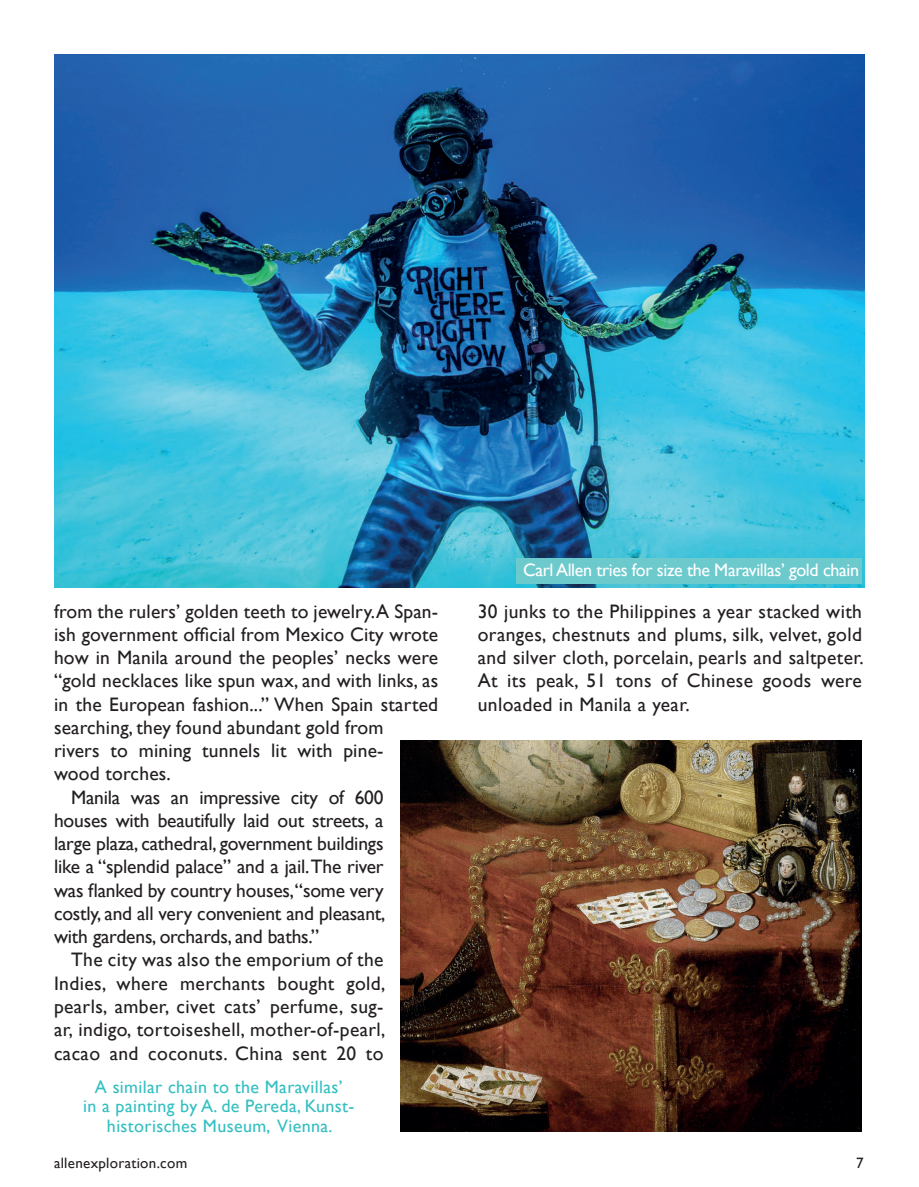
<style>
.page{position:relative;width:919px;height:1187px;background:#fff}
.page>*{position:absolute;margin:0;border:0;box-sizing:border-box;transform-origin:0 0}
.t1{font:19.5px/23.2px "Gill Sans";letter-spacing:.01em;color:#231f20;text-align:justify}
.t2{font:19.5px "Gill Sans";letter-spacing:-.01em;color:#231f20}
.t3{font:18px/19.5px "Gill Sans";letter-spacing:.02em;color:#35bfc1;text-align:center}
.t4{font:18px "Gill Sans";letter-spacing:-.02em;color:#fff}
.t5{font:15px "Gill Sans";letter-spacing:.02em;color:#231f20}
</style>
<div class="page">
<img style="left:54px;top:54px;width:810px;height:533px">
<img style="left:400px;top:740px;width:461px;height:391px">
<div style="left:516px;top:558px;width:345px;height:26px;background:#6cc9cc"></div>
<p class="t1" style="left:54px;top:599px;width:385px">from the rulers’ golden teeth to jewelry.A Span-</p>
<p class="t1" style="left:54px;top:622px;width:385px">ish government official from Mexico City wrote</p>
<p class="t1" style="left:54px;top:645px;width:385px">how in Manila around the peoples’ necks were</p>
<p class="t1" style="left:54px;top:669px;width:385px">“gold necklaces like spun wax, and with links, as</p>
<p class="t1" style="left:54px;top:692px;width:385px">in the European fashion...” When Spain started</p>
<p class="t1" style="left:54px;top:715px;width:331px">searching, they found abundant gold from</p>
<p class="t1" style="left:54px;top:738px;width:331px">rivers to mining tunnels lit with pine-</p>
<p class="t1" style="left:54px;top:762px;width:118px">wood torches.</p>
<p class="t2" style="left:71px;top:785px;width:314px">Manila was an impressive city of 600</p>
<p class="t2" style="left:54px;top:808px;width:331px">houses with beautifully laid out streets, a</p>
<p class="t2" style="left:54px;top:832px;width:331px">large plaza, cathedral, government buildings</p>
<p class="t2" style="left:54px;top:855px;width:331px">like a “splendid palace” and a jail. The river</p>
<p class="t2" style="left:54px;top:878px;width:331px">was flanked by country houses,“some very</p>
<p class="t2" style="left:54px;top:901px;width:333px">costly, and all very convenient and pleasant,</p>
<p class="t2" style="left:54px;top:925px;width:266px">with gardens, orchards, and baths.”</p>
<p class="t1" style="left:71px;top:948px;width:314px">The city was also the emporium of the</p>
<p class="t1" style="left:54px;top:971px;width:333px">Indies, where merchants bought gold,</p>
<p class="t1" style="left:54px;top:994px;width:331px">pearls, amber, civet cats’ perfume, sug-</p>
<p class="t1" style="left:54px;top:1017px;width:333px">ar, indigo, tortoiseshell, mother-of-pearl,</p>
<p class="t1" style="left:54px;top:1040px;width:331px">cacao and coconuts. China sent 20 to</p>
<p class="t3" style="left:83px;top:1076px;width:273px">A similar chain to the Maravillas’<br>in a painting by A. de Pereda, Kunst&shy;historisches Museum, Vienna.</p>
<p class="t4" style="left:523px;top:559px;width:337px">Carl Allen tries for size the Maravillas’ gold chain</p>
<p class="t1" style="left:477px;top:599px;width:387px">30 junks to the Philippines a year stacked with oranges, chestnuts and plums, silk, velvet, gold and silver cloth, porcelain, pearls and saltpeter.<br>At its peak, 51 tons of Chinese goods were unloaded in Manila a year.</p>
<p class="t5" style="left:54px;top:1153px;width:135px">allenexploration.com</p>
<p class="t5" style="left:856px;top:1154px;width:9px">7</p>
</div>
